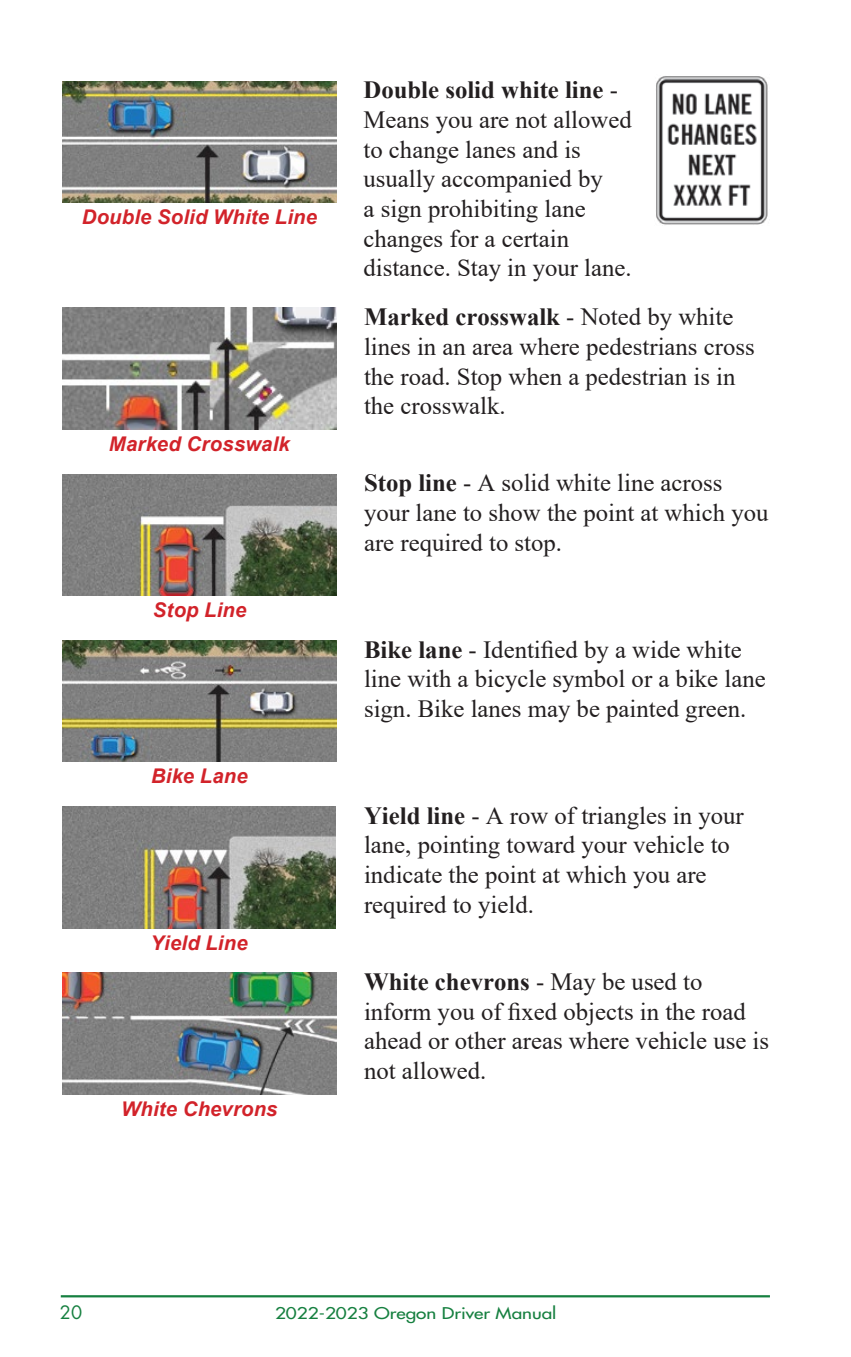
<style>
.page{position:relative;width:851px;height:1357px;background:#fff}
.page>*{position:absolute;margin:0;border:0;box-sizing:border-box;transform-origin:0 0}
.BODY_TEXT{font:24.75px/29.7px "Times New Roman";color:#231f20}
.red_texts{font:italic 700 20.25px "Arial";letter-spacing:.01em;color:#d2232a}
.t1{font:18px "Futura Std";color:#168040}
.t2{font:500 15.75px "Futura Std";color:#168040;scale:1.2 1}
.s1{font-weight:700}
</style>
<div class="page">
<hr style="left:61px;top:1295px;width:709px;height:2px;background:#168040">
<img style="left:63px;top:81px;width:273px;height:121px">
<img style="left:63px;top:474px;width:273px;height:121px">
<img style="left:62px;top:806px;width:274px;height:122px">
<img style="left:63px;top:640px;width:273px;height:122px">
<img style="left:63px;top:973px;width:273px;height:121px">
<img style="left:63px;top:308px;width:273px;height:121px">
<img style="left:656px;top:76px;width:112px;height:149px">
<p class="red_texts" style="left:82px;top:204px;width:237px">Double Solid White Line</p>
<p class="red_texts" style="left:109px;top:430px;width:182px">Marked Crosswalk</p>
<p class="red_texts" style="left:153px;top:597px;width:95px">Stop Line</p>
<p class="red_texts" style="left:151px;top:763px;width:98px">Bike Lane</p>
<p class="red_texts" style="left:150px;top:929px;width:99px">Yield Line</p>
<p class="red_texts" style="left:121px;top:1095px;width:158px">White Chevrons</p>
<p class="BODY_TEXT" style="left:363px;top:74px;width:270px"><span class="s1">Double solid white line</span> -<br>Means you are not allowed to change lanes and is usually accompanied by<br>a sign prohibiting lane changes for a certain distance. Stay in your lane.</p>
<p class="BODY_TEXT" style="left:364px;top:301px;width:392px"><span class="s1">Marked crosswalk</span> - Noted by white lines in an area where pedestrians cross the road. Stop when a pedestrian is in the crosswalk.</p>
<p class="BODY_TEXT" style="left:364px;top:467px;width:406px"><span class="s1">Stop line</span> - A solid white line across your lane to show the point at which you are required to stop.</p>
<p class="BODY_TEXT" style="left:364px;top:633px;width:403px"><span class="s1">Bike lane</span> - Identified by a wide white line with a bicycle symbol or a bike lane sign. Bike lanes may be painted green.</p>
<p class="BODY_TEXT" style="left:364px;top:800px;width:381px"><span class="s1">Yield line</span> - A row of triangles in your lane, pointing toward your vehicle to indicate the point at which you are required to yield.</p>
<p class="BODY_TEXT" style="left:364px;top:966px;width:406px"><span class="s1">White chevrons</span> - May be used to inform you of fixed objects in the road ahead or other areas where vehicle use is not allowed.</p>
<p class="t1" style="left:60px;top:1301px;width:24px">20</p>
<p class="t2" style="left:275px;top:1303px;width:236px">2022-2023 Oregon Driver Manual</p>
</div>
